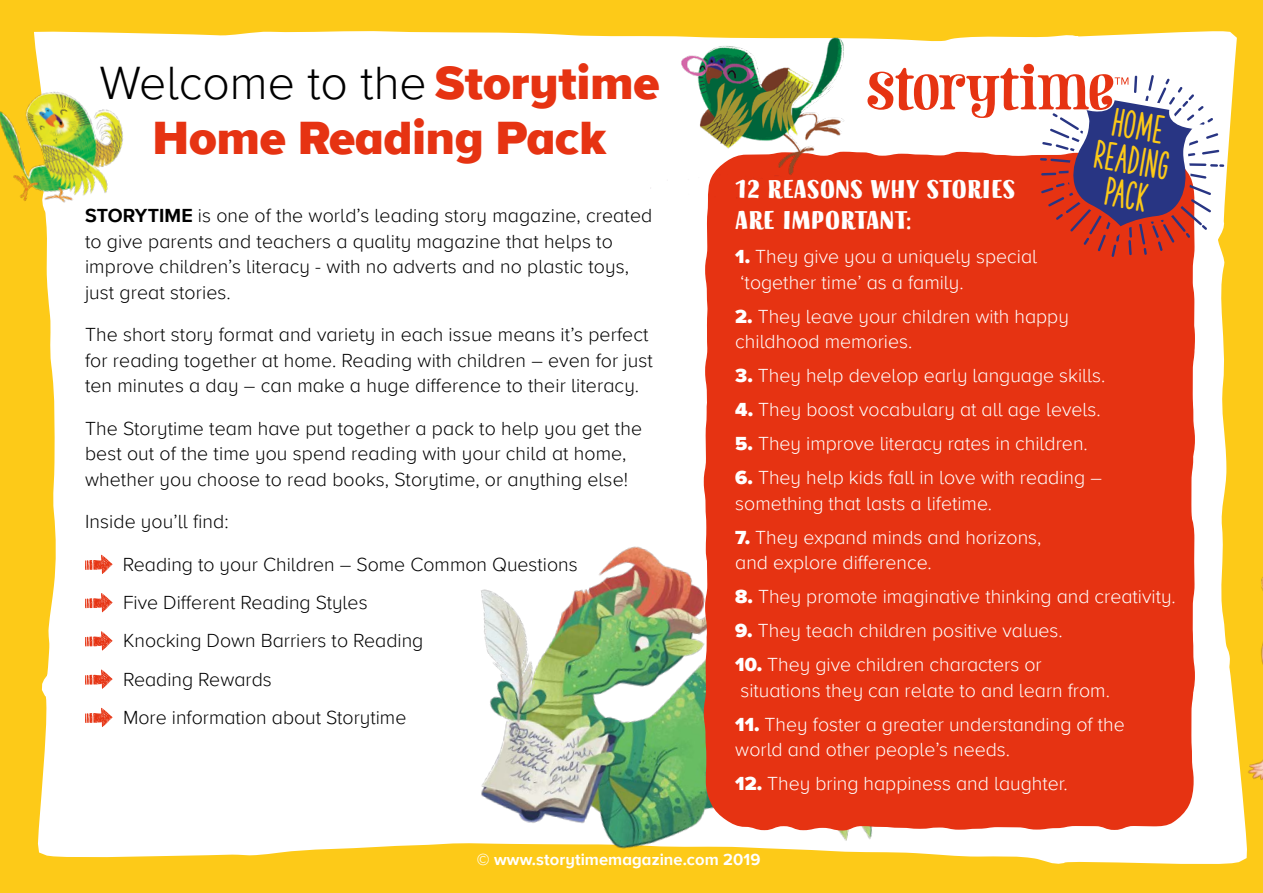
<style>
.page{position:relative;width:1263px;height:893px;background:#fdca18}
.page>*{position:absolute;margin:0;border:0;box-sizing:border-box;transform-origin:0 0}
.t1{font:900 48px/55.5px "Proxima Nova A";color:#e63312;text-align:center}
.t2{font:37.5px/34.8px "The Hand Extrablack";color:#fdca18;text-align:center}
.t3{font:25.5px/31.5px "Sofa Sans Hand";color:#fff}
.t4{font:300 19.5px/25.5px "Proxima Nova A";letter-spacing:.005em;color:#000}
.t5{font:300 19.5px/25.5px "Proxima Nova A";color:#fff}
.t6{font:700 16.5px "Proxima Nova A";letter-spacing:.005em;color:#fff}
.s1{font-weight:300;color:#000}
.s2{font-weight:700}
.s3{font-weight:900}
.s4{font-family:"Proxima Nova A Extrabld";font-weight:400}
</style>
<div class="page">
<div style="left:34px;top:31px;width:1203px;height:833px;background:#fff"></div>
<img style="left:428px;top:513px;width:496px;height:351px">
<svg style="left:85px;top:554px;width:28px;height:20px"></svg>
<svg style="left:85px;top:592px;width:28px;height:21px"></svg>
<svg style="left:85px;top:631px;width:28px;height:20px"></svg>
<svg style="left:85px;top:669px;width:28px;height:20px"></svg>
<svg style="left:85px;top:707px;width:28px;height:20px"></svg>
<div style="left:704px;top:599px;width:489px;height:231px;background:#e63312"></div>
<div style="left:705px;top:253px;width:490px;height:236px;background:#e63312"></div>
<div style="left:704px;top:363px;width:489px;height:236px;background:#e63312"></div>
<div style="left:705px;top:489px;width:490px;height:236px;background:#e63312"></div>
<img style="left:1224px;top:522px;width:39px;height:342px">
<svg style="left:867px;top:64px;width:357px;height:193px;background:#ce807f"></svg>
<img style="left:625px;top:31px;width:242px;height:210px">
<img style="left:0;top:44px;width:172px;height:207px">
<h1 class="t1" style="left:100px;top:55px;width:561px"><span class="s1">Welcome to the</span> Storytime<br>Home Reading Pack</h1>
<p class="t4" style="left:85px;top:202px;width:569px"><span class="s2">STORYTIME</span> is one of the world’s leading story magazine, created to give parents and teachers a quality magazine that helps to improve children’s literacy - with no adverts and no plastic toys, just great stories.</p>
<p class="t4" style="left:85px;top:321px;width:569px">The short story format and variety in each issue means it’s perfect for reading together at home. Reading with children – even for just ten minutes a day – can make a huge difference to their literacy.</p>
<p class="t4" style="left:85px;top:415px;width:558px">The Storytime team have put together a pack to help you get the best out of the time you spend reading with your child at home, whether you choose to read books, Storytime, or anything else!</p>
<p class="t4" style="left:123px;top:500px;width:456px;line-height:42.5px;text-indent:-38px">Inside you’ll find:<br>Reading to your Children – Some Common Questions</p>
<p class="t4" style="left:123px;top:582px;width:302px;line-height:38.2px">Five Different Reading Styles<br>Knocking Down Barriers to Reading<br>Reading Rewards<br>More information about Storytime</p>
<h2 class="t2" style="left:1104px;top:102px;width:76px;rotate:10deg">Home<br>Reading<br>Pack</h2>
<h3 class="t3" style="left:735px;top:176px;width:282px">12 REASONS WHY STORIES<br>ARE IMPORTANT:</h3>
<p class="t5" style="left:735px;top:243px;width:303px"><span class="s3">1.</span> They give you a uniquely special ‘together time’ as a family.</p>
<p class="t5" style="left:735px;top:302px;width:335px"><span class="s3">2.</span> They leave your children with happy childhood memories.</p>
<p class="t5" style="left:735px;top:362px;width:372px"><span class="s3">3.</span> They help develop early language skills.</p>
<p class="t5" style="left:735px;top:396px;width:367px"><span class="s3">4.</span> They boost vocabulary at all age levels.</p>
<p class="t5" style="left:735px;top:430px;width:354px"><span class="s3">5.</span> They improve literacy rates in children.</p>
<p class="t5" style="left:735px;top:464px;width:368px"><span class="s3">6.</span> They help kids fall in love with reading – something that lasts a lifetime.</p>
<p class="t5" style="left:735px;top:523px;width:308px"><span class="s3">7.</span> They expand minds and horizons, and explore difference.</p>
<p class="t5" style="left:735px;top:583px;width:442px"><span class="s3">8.</span> They promote imaginative thinking and creativity.</p>
<p class="t5" style="left:735px;top:617px;width:329px"><span class="s3">9.</span> They teach children positive values.</p>
<p class="t5" style="left:735px;top:651px;width:376px"><span class="s3">10.</span> They give children characters or situations they can relate to and learn from.</p>
<p class="t5" style="left:735px;top:710px;width:391px"><span class="s3">11.</span> They foster a greater understanding of the world and other people’s needs.</p>
<p class="t5" style="left:735px;top:770px;width:334px"><span class="s3">12.</span> They bring happiness and laughter.</p>
<p class="t6" style="left:477px;top:848px;width:285px"><span class="s4">©</span> www.storytimemagazine.com 2019</p>
</div>
